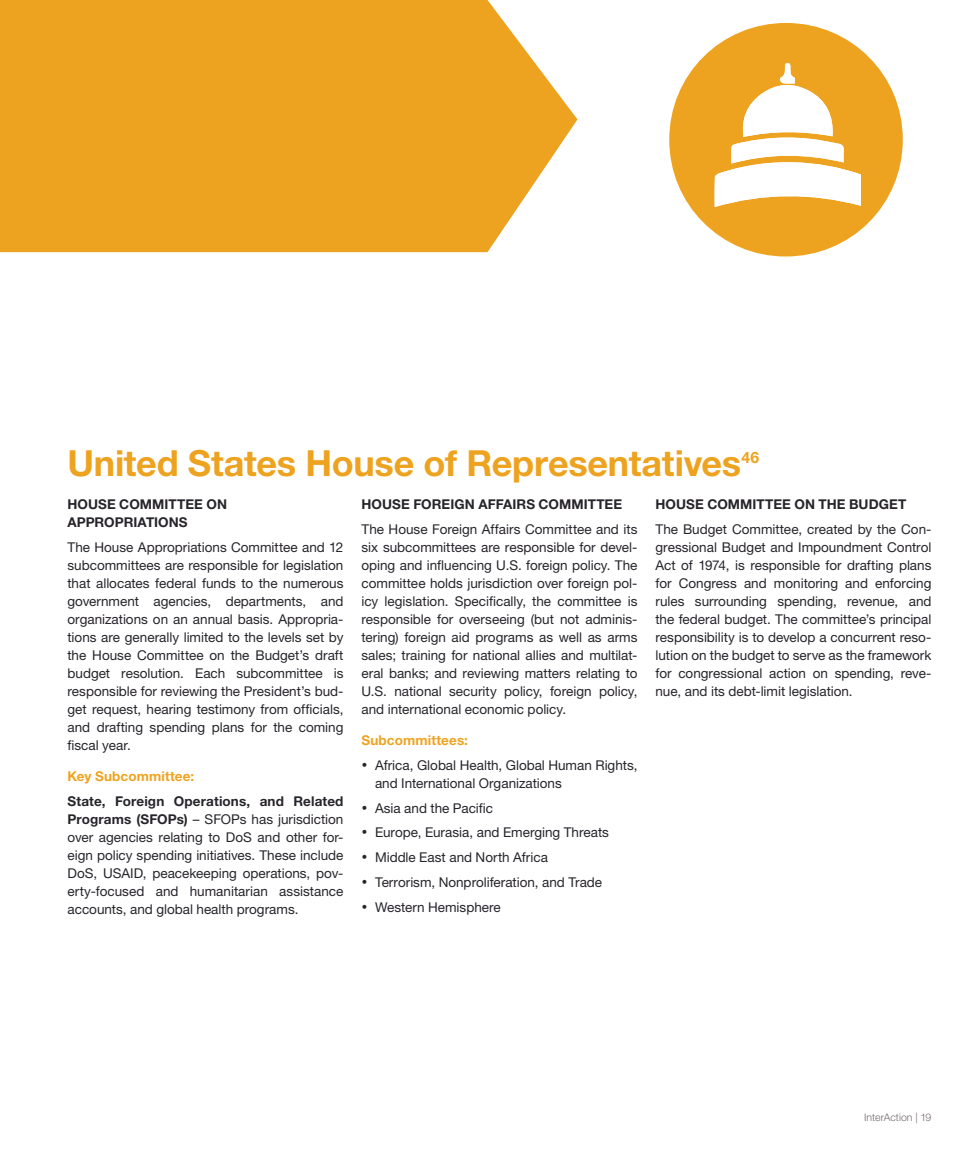
<style>
.page{position:relative;width:972px;height:1161px;background:#fff}
.page>*{position:absolute;margin:0;border:0;box-sizing:border-box;transform-origin:0 0}
.t1{font:700 36px "Helvetica Neue LT Std";letter-spacing:-.01em;color:#eea320}
.t2{font:700 15.75px "Helvetica Neue LT Std";color:#eea320}
.t3{font:13.5px/18px "Helvetica Neue LT Std";color:#27242b;text-align:justify}
.t4{font:700 13.5px/18px "Helvetica Neue LT Std";letter-spacing:.005em;color:#27242b}
.t5{font:700 13.5px "Helvetica Neue LT Std";letter-spacing:.005em;color:#eea320}
.t6{font:300 10.5px "Helvetica Neue LT Std";color:#786a6e}
.s1{font-weight:700}
</style>
<div class="page">
<svg style="left:669px;top:23px;width:234px;height:234px;fill:#eea320"></svg>
<svg style="left:714px;top:62px;width:147px;height:145px"></svg>
<svg style="left:0;top:0;width:578px;height:252px;background:#efaa31"></svg>
<h1 class="t1" style="left:68px;top:441px;width:675px">United States House of Representatives</h1>
<p class="t2" style="left:742px;top:448px;width:19px">46</p>
<p class="t4" style="left:68px;top:495px;width:161px">HOUSE COMMITTEE ON<br>APPROPRIATIONS</p>
<p class="t3" style="left:68px;top:538px;width:278px">The House Appropriations Committee and 12 subcommittees are responsible for legislation that allocates federal funds to the numerous government agencies, departments, and organizations on an annual basis. Appropria&shy;tions are generally limited to the levels set by the House Committee on the Budget’s draft budget resolution. Each subcommittee is responsible for reviewing the President’s bud&shy;get request, hearing testimony from officials, and drafting spending plans for the coming fiscal year.</p>
<p class="t5" style="left:68px;top:768px;width:128px">Key Subcommittee:</p>
<p class="t3" style="left:68px;top:792px;width:278px"><span class="s1">State, Foreign Operations, and Related Programs (SFOPs)</span> – SFOPs has jurisdiction over agencies relating to DoS and other for&shy;eign policy spending initiatives. These include DoS, USAID, peacekeeping operations, pov&shy;erty-focused and humanitarian assistance accounts, and global health programs.</p>
<p class="t4" style="left:656px;top:495px;width:252px">HOUSE COMMITTEE ON THE BUDGET</p>
<p class="t3" style="left:656px;top:520px;width:278px">The Budget Committee, created by the Con&shy;gressional Budget and Impoundment Control Act of 1974, is responsible for drafting plans for Congress and monitoring and enforcing rules surrounding spending, revenue, and the federal budget. The committee’s principal responsibility is to develop a concurrent reso&shy;lution on the budget to serve as the framework for congressional action on spending, reve&shy;nue, and its debt-limit legislation.</p>
<p class="t4" style="left:362px;top:495px;width:262px">HOUSE FOREIGN AFFAIRS COMMITTEE</p>
<p class="t3" style="left:362px;top:520px;width:278px">The House Foreign Affairs Committee and its six subcommittees are responsible for devel&shy;oping and influencing U.S. foreign policy. The committee holds jurisdiction over foreign pol&shy;icy legislation. Specifically, the committee is responsible for overseeing (but not adminis&shy;tering) foreign aid programs as well as arms sales; training for national allies and multilat&shy;eral banks; and reviewing matters relating to U.S. national security policy, foreign policy, and international economic policy.</p>
<p class="t5" style="left:362px;top:732px;width:108px">Subcommittees:</p>
<p class="t3" style="left:375px;top:756px;width:264px;text-indent:-14px">• Africa, Global Health, Global Human Rights, and International Organizations</p>
<p class="t3" style="left:362px;top:799px;width:133px">• Asia and the Pacific</p>
<p class="t3" style="left:362px;top:823px;width:249px">• Europe, Eurasia, and Emerging Threats</p>
<p class="t3" style="left:362px;top:848px;width:188px">• Middle East and North Africa</p>
<p class="t3" style="left:362px;top:873px;width:242px">• Terrorism, Nonproliferation, and Trade</p>
<p class="t3" style="left:362px;top:898px;width:141px">• Western Hemisphere</p>
<p class="t6" style="left:864px;top:1110px;width:69px">InterAction | 19</p>
</div>
